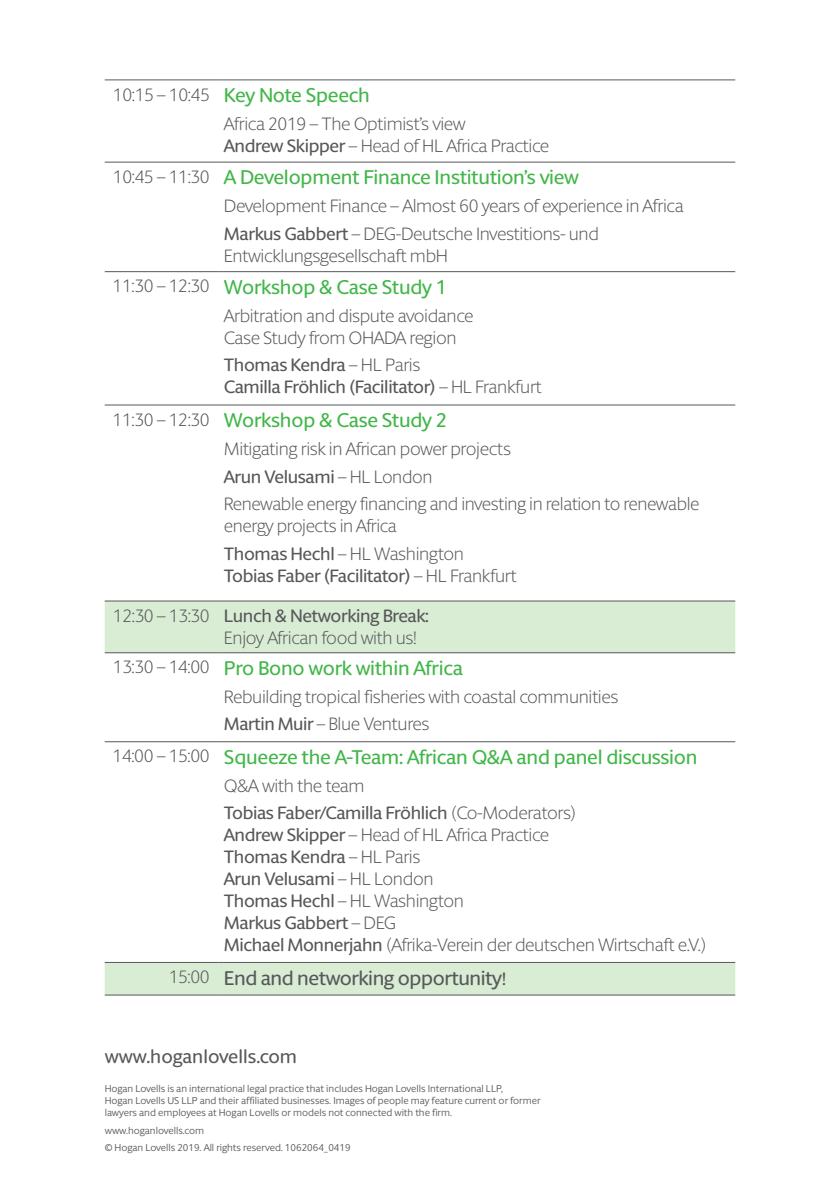
<style>
.page{position:relative;width:840px;height:1191px;background:#fff}
.page>*{position:absolute;margin:0;border:0;box-sizing:border-box;transform-origin:0 0}
.t1{font:500 20px "Berlingske Sans Round";letter-spacing:-.015em;color:#42b649}
.t2{font:500 20px "Berlingske Sans Round";letter-spacing:-.02em;color:#57585a}
.t3{font:500 19px "Berlingske Sans Round";color:#57585a}
.t4{font:300 18px/22px "Berlingske Sans Round";letter-spacing:-.02em;color:#57585a}
.t5{font:500 18px/22px "Berlingske Sans Round";letter-spacing:-.02em;color:#57585a}
.t6{font:10px/12px "Berlingske Sans Round";color:#57585a}
.s1{font-weight:300;font-size:18px;color:#57585a}
.s2{font-weight:500}
.s3{font-weight:300}
.s4{font-weight:300;font-size:18px}
.s5{font-size:18px}
</style>
<div class="page">
<svg style="left:105px;top:601px;width:629px;height:393px"></svg>
<hr style="left:105px;top:79px;width:113px;height:1px;background:#57585a">
<hr style="left:218px;top:79px;width:516px;height:1px;background:#57585a">
<hr style="left:105px;top:162px;width:113px;height:1px;background:#57585a">
<hr style="left:218px;top:162px;width:516px;height:1px;background:#57585a">
<hr style="left:105px;top:271px;width:113px;height:1px;background:#57585a">
<hr style="left:218px;top:271px;width:516px;height:1px;background:#57585a">
<hr style="left:105px;top:404px;width:113px;height:1px;background:#57585a">
<hr style="left:218px;top:404px;width:516px;height:1px;background:#57585a">
<hr style="left:105px;top:600px;width:113px;height:1px;background:#57585a">
<hr style="left:218px;top:600px;width:516px;height:1px;background:#57585a">
<hr style="left:105px;top:652px;width:113px;height:1px;background:#57585a">
<hr style="left:218px;top:652px;width:516px;height:1px;background:#57585a">
<hr style="left:105px;top:741px;width:113px;height:1px;background:#57585a">
<hr style="left:218px;top:741px;width:516px;height:1px;background:#57585a">
<hr style="left:105px;top:962px;width:113px;height:1px;background:#57585a">
<hr style="left:218px;top:962px;width:516px;height:1px;background:#57585a">
<hr style="left:105px;top:994px;width:113px;height:1px;background:#57585a">
<hr style="left:218px;top:994px;width:516px;height:1px;background:#57585a">
<p class="t1" style="left:113px;top:81px;width:258px"><span class="s1">10:15 – 10:45</span> Key Note Speech</p>
<p class="t4" style="left:224px;top:112px;width:327px">Africa 2019 – The Optimist’s view<br><span class="s2">Andrew Skipper</span> – Head of HL Africa Practice</p>
<p class="t1" style="left:113px;top:163px;width:467px"><span class="s1">10:45 – 11:30</span> A Development Finance Institution’s view</p>
<p class="t4" style="left:224px;top:191px;width:461px;line-height:27.6px">Development Finance – Almost 60 years of experience in Africa<br><span class="s2">Markus Gabbert</span> – DEG-Deutsche Investitions- und</p>
<p class="t4" style="left:224px;top:244px;width:225px">Entwicklungsgesellschaft mbH</p>
<p class="t1" style="left:113px;top:273px;width:336px"><span class="s1">11:30 – 12:30</span> Workshop &amp; Case Study 1</p>
<p class="t4" style="left:224px;top:303px;width:251px">Arbitration and dispute avoidance<br>Case Study from OHADA region</p>
<p class="t5" style="left:224px;top:353px;width:319px">Thomas Kendra <span class="s3">– HL Paris<br></span>Camilla Fröhlich (Facilitator) <span class="s3">– HL Frankfurt</span></p>
<p class="t1" style="left:113px;top:406px;width:336px"><span class="s1">11:30 – 12:30</span> Workshop &amp; Case Study 2</p>
<p class="t4" style="left:224px;top:434px;width:477px;line-height:27.6px">Mitigating risk in African power projects<br><span class="s2">Arun Velusami</span> – HL London<br>Renewable energy financing and investing in relation to renewable</p>
<p class="t4" style="left:224px;top:511px;width:241px;line-height:27.6px">energy projects in Africa<br><span class="s2">Thomas Hechl</span> – HL Washington</p>
<p class="t5" style="left:224px;top:564px;width:294px">Tobias Faber (Facilitator) <span class="s3">– HL Frankfurt</span></p>
<p class="t4" style="left:224px;top:603px;width:206px;text-indent:-111px">12:30 – 13:30 <span class="s2">Lunch &amp; Networking Break:<br></span>Enjoy African food with us!</p>
<p class="t1" style="left:113px;top:654px;width:351px"><span class="s1">13:30 – 14:00</span> Pro Bono work within Africa</p>
<p class="t4" style="left:224px;top:682px;width:396px;line-height:27.6px">Rebuilding tropical fisheries with coastal communities<br><span class="s2">Martin Muir</span> – Blue Ventures</p>
<p class="t1" style="left:113px;top:743px;width:586px"><span class="s1">14:00 – 15:00</span> Squeeze the A-Team: African Q&amp;A and panel discussion</p>
<p class="t4" style="left:224px;top:771px;width:354px;line-height:27.6px">Q&amp;A with the team<br><span class="s2">Tobias Faber/Camilla Fröhlich</span> (Co-Moderators)</p>
<p class="t4" style="left:224px;top:823px;width:484px"><span class="s2">Andrew Skipper</span> – Head of HL Africa Practice<br><span class="s2">Thomas Kendra</span> – HL Paris<br><span class="s2">Arun Velusami</span> – HL London<br><span class="s2">Thomas Hechl</span> – HL Washington<br><span class="s2">Markus Gabbert</span> – DEG<br><span class="s2">Michael Monnerjahn</span> (Afrika-Verein der deutschen Wirtschaft e.V.)</p>
<p class="t2" style="left:169px;top:963px;width:339px"><span class="s4">15:00</span> End and networking opportunity<span class="s5">!</span></p>
<p class="t3" style="left:105px;top:1043px;width:194px">www.hoganlovells.com</p>
<p class="t6" style="left:105px;top:1082px;width:437px">Hogan Lovells is an international legal practice that includes Hogan Lovells International LLP,<br>Hogan Lovells US LLP and their affiliated businesses. Images of people may feature current or former lawyers and employees at Hogan Lovells or models not connected with the firm.</p>
<p class="t6" style="left:105px;top:1121px;width:247px;line-height:17.6px">www.hoganlovells.com<br>© Hogan Lovells 2019. All rights reserved. 1062064_0419</p>
</div>
